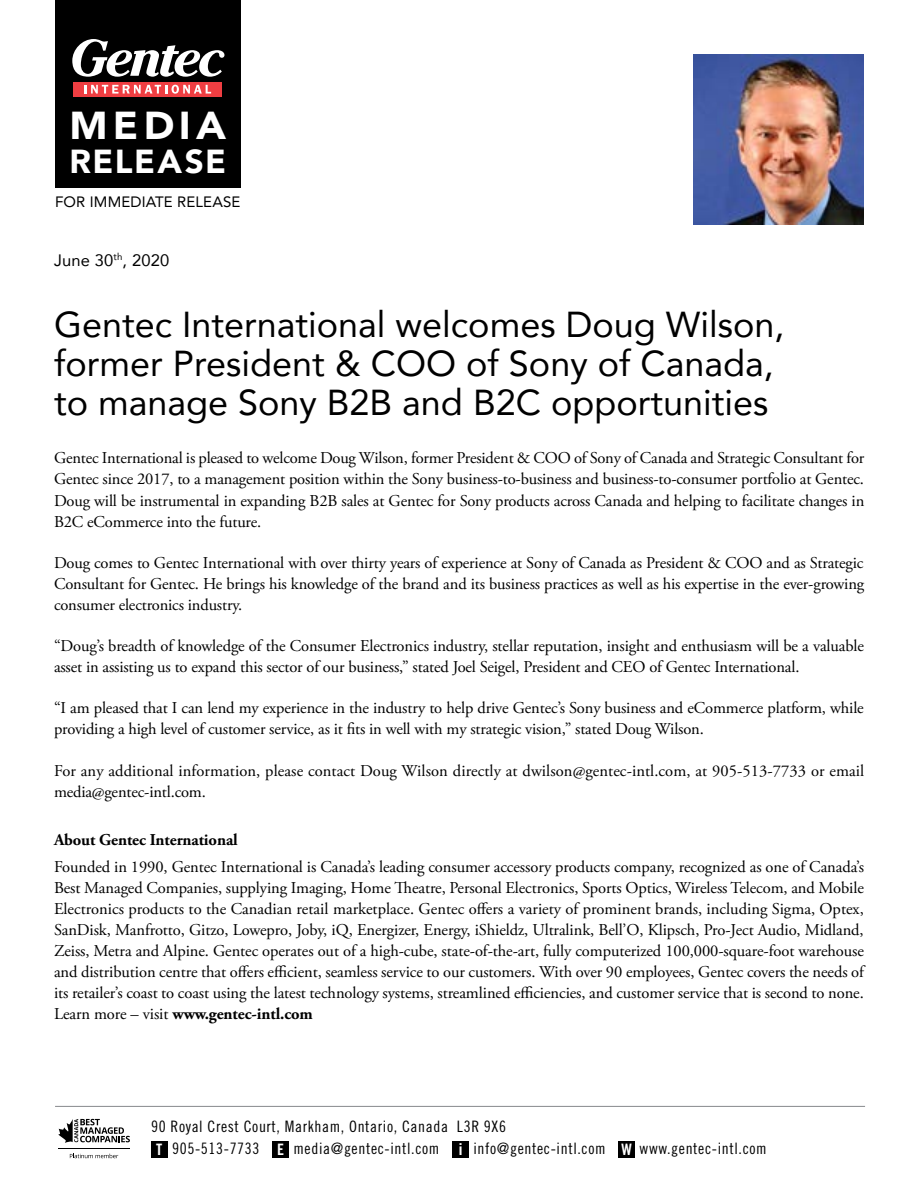
<style>
.page{position:relative;width:918px;height:1188px;background:#fff}
.page>*{position:absolute;margin:0;border:0;box-sizing:border-box;transform-origin:0 0}
.t1{font:900 38.85px "Avenir";letter-spacing:.13em;color:#fff;scale:1.04 1}
.t2{font:36px/39px "Avenir";color:#000}
.t3{font:900 33.3px "Avenir";letter-spacing:.045em;color:#fff}
.t4{font:16.5px/21px "Adobe Garamond Pro";letter-spacing:-.01em;color:#000;text-align:justify}
.t5{font:700 16.5px "Adobe Garamond Pro";letter-spacing:-.005em;color:#000}
.t6{font:16.5px "Avenir";letter-spacing:.01em;color:#000}
.t7{font:15.75px/21.8px "Trade Gothic Cond Eighteen";letter-spacing:.04em;color:#000}
.t8{font:15px "Avenir";letter-spacing:.01em;color:#000}
.s1{font-weight:700}
.s2{font-family:"Trade Gothic Bold Cond Twenty";color:#fff}
.s3{font-family:"Trade Gothic";font-weight:700;color:#fff}
</style>
<div class="page">
<div style="left:55px;top:0;width:185px;height:188px;background:#000"></div>
<div style="left:73px;top:82px;width:149px;height:15px;background:#ef3e42"></div>
<svg style="left:72px;top:39px;width:152px;height:38px"></svg>
<svg style="left:84px;top:85px;width:127px;height:9px"></svg>
<div style="left:151px;top:1141px;width:16px;height:16px;background:#000"></div>
<div style="left:273px;top:1141px;width:16px;height:16px;background:#000"></div>
<div style="left:452px;top:1141px;width:17px;height:16px;background:#000"></div>
<div style="left:619px;top:1141px;width:16px;height:16px;background:#000"></div>
<hr style="left:55px;top:1106px;width:810px;height:1px;background:#939598">
<svg style="left:58px;top:1119px;width:72px;height:24px"></svg>
<svg style="left:70px;top:1154px;width:48px;height:4px"></svg>
<hr style="left:58px;top:1148px;width:72px;height:1px;background:#000">
<img style="left:694px;top:54px;width:170px;height:170px">
<h1 class="t1" style="left:69px;top:93px;width:152px">MEDIA</h1>
<h3 class="t3" style="left:69px;top:133px;width:158px">RELEASE</h3>
<p class="t8" style="left:55px;top:190px;width:187px">FOR IMMEDIATE RELEASE</p>
<p class="t6" style="left:54px;top:247px;width:117px">June 30<sup>th</sup>, 2020</p>
<h2 class="t2" style="left:54px;top:304px;width:732px">Gentec International welcomes Doug Wilson, former President &amp; COO of Sony of Canada, to manage Sony B2B and B2C opportunities</h2>
<p class="t4" style="left:54px;top:448px;width:812px">Gentec International is pleased to welcome Doug Wilson, former President &amp; COO of Sony of Canada and Strategic Consultant for Gentec since 2017, to a management position within the Sony business-to-business and business-to-consumer portfolio at Gentec.<br>Doug will be instrumental in expanding B2B sales at Gentec for Sony products across Canada and helping to facilitate changes in B2C eCommerce into the future.</p>
<p class="t4" style="left:54px;top:553px;width:812px">Doug comes to Gentec International with over thirty years of experience at Sony of Canada as President &amp; COO and as Strategic Consultant for Gentec. He brings his knowledge of the brand and its business practices as well as his expertise in the ever-growing consumer electronics industry.</p>
<p class="t4" style="left:54px;top:636px;width:812px">“Doug’s breadth of knowledge of the Consumer Electronics industry, stellar reputation, insight and enthusiasm will be a valuable asset in assisting us to expand this sector of our business,” stated Joel Seigel, President and CEO of Gentec International.</p>
<p class="t4" style="left:54px;top:698px;width:811px">“I am pleased that I can lend my experience in the industry to help drive Gentec’s Sony business and eCommerce platform, while providing a high level of customer service, as it fits in well with my strategic vision,” stated Doug Wilson.</p>
<p class="t4" style="left:54px;top:760px;width:812px">For any additional information, please contact Doug Wilson directly at dwilson@gentec-intl.com, at 905-513-7733 or email media@gentec-intl.com.</p>
<p class="t5" style="left:54px;top:830px;width:185px">About Gentec International</p>
<p class="t4" style="left:54px;top:857px;width:812px">Founded in 1990, Gentec International is Canada’s leading consumer accessory products company, recognized as one of Canada’s Best Managed Companies, supplying Imaging, Home Theatre, Personal Electronics, Sports Optics, Wireless Telecom, and Mobile Electronics products to the Canadian retail marketplace. Gentec offers a variety of prominent brands, including Sigma, Optex, SanDisk, Manfrotto, Gitzo, Lowepro, Joby, iQ, Energizer, Energy, iShieldz, Ultralink, Bell’O, Klipsch, Pro-Ject Audio, Midland, Zeiss, Metra and Alpine. Gentec operates out of a high-cube, state-of-the-art, fully computerized 100,000-square-foot warehouse and distribution centre that offers efficient, seamless service to our customers. With over 90 employees, Gentec covers the needs of its retailer’s coast to coast using the latest technology systems, streamlined efficiencies, and customer service that is second to none.<br>Learn more – visit <span class="s1">www.gentec-intl.com</span></p>
<p class="t7" style="left:156px;top:1116px;width:612px;text-indent:-5px">90 Royal Crest Court, Markham, Ontario, Canada L3R 9X6<br><span class="s2">T</span> 905-513-7733 <span class="s2">E</span> media@gentec-intl.com <span class="s3">i</span> info@gentec-intl.com <span class="s2">W</span> www.gentec-intl.com</p>
</div>
